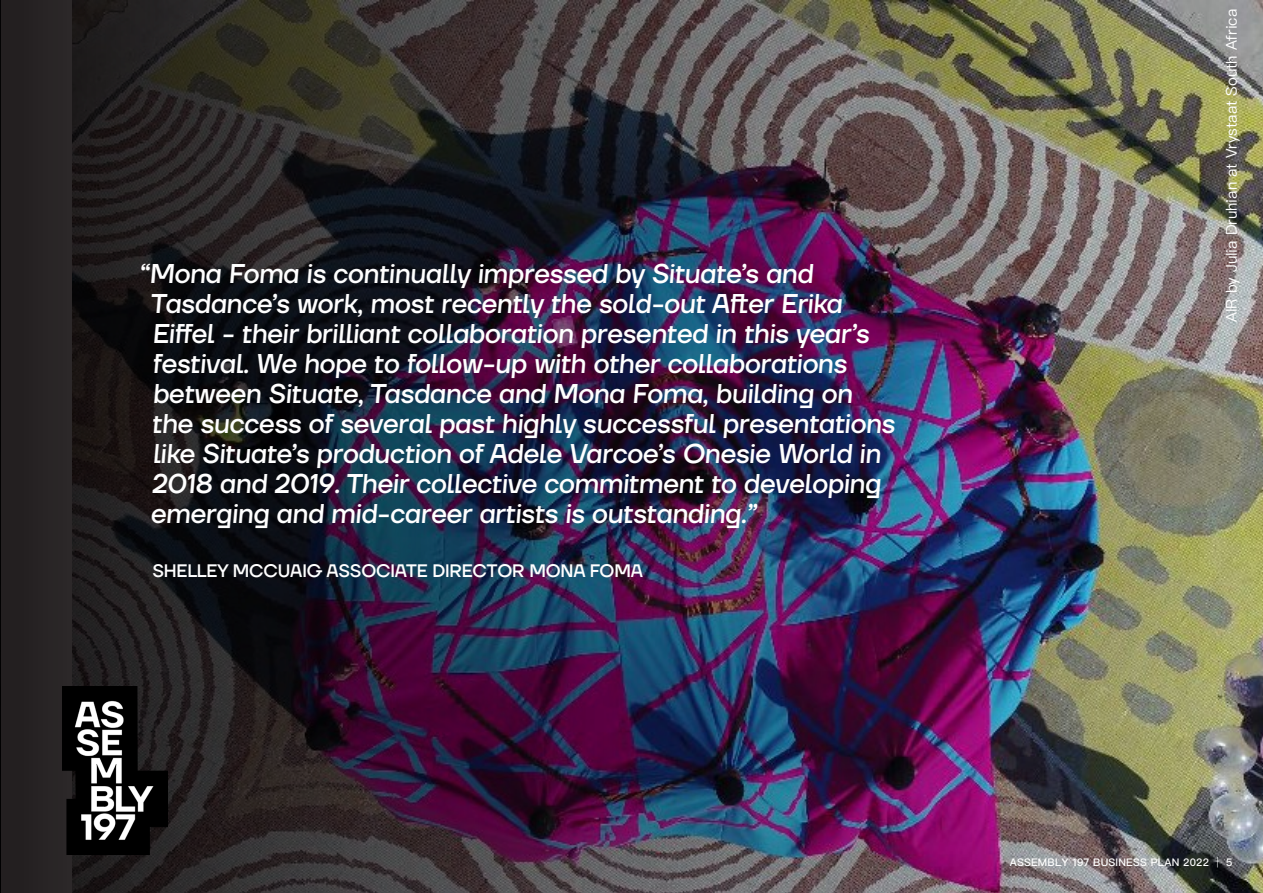
<style>
.page{position:relative;width:1263px;height:893px;background:#fff}
.page>*{position:absolute;margin:0;border:0;box-sizing:border-box;transform-origin:0 0}
.t1{font:500 27px/30px "TT Firs Neue";color:#fff}
.t2{font:500 18px "TT Firs Neue";letter-spacing:-.01em;color:#fff}
.t3{font:15px "Ping Fang HK";color:#fff}
.t4{font:500 10.5px "Ping Fang SC";letter-spacing:.02em;color:#fff}
.s1{font-weight:300}
</style>
<div class="page">
<img style="left:0;top:0;width:1263px;height:893px">
<img style="left:62px;top:687px;width:106px;height:168px">
<p class="t1" style="left:150px;top:258px;width:749px;text-indent:-11px">“Mona Foma is continually impressed by Situate’s and Tasdance’s work, most recently the sold-out After Erika Eiffel - their brilliant collaboration presented in this year’s festival. We hope to follow-up with other collaborations between Situate, Tasdance and Mona Foma, building on the success of several past highly successful presentations like Situate’s production of Adele Varcoe’s Onesie World in 2018 and 2019. Their collective commitment to developing emerging and mid-career artists is outstanding.”</p>
<p class="t2" style="left:152px;top:558px;width:492px">SHELLEY MCCUAIG ASSOCIATE DIRECTOR MONA FOMA</p>
<p class="t3" style="left:1222px;top:322px;width:314px;rotate:-90deg">AIR by Julia Druhian at Vrystaat South Africa</p>
<p class="t4" style="left:1010px;top:855px;width:224px">ASSEMBLY 197 BUSINESS PLAN 2022 <span class="s1">|</span> 5</p>
</div>
